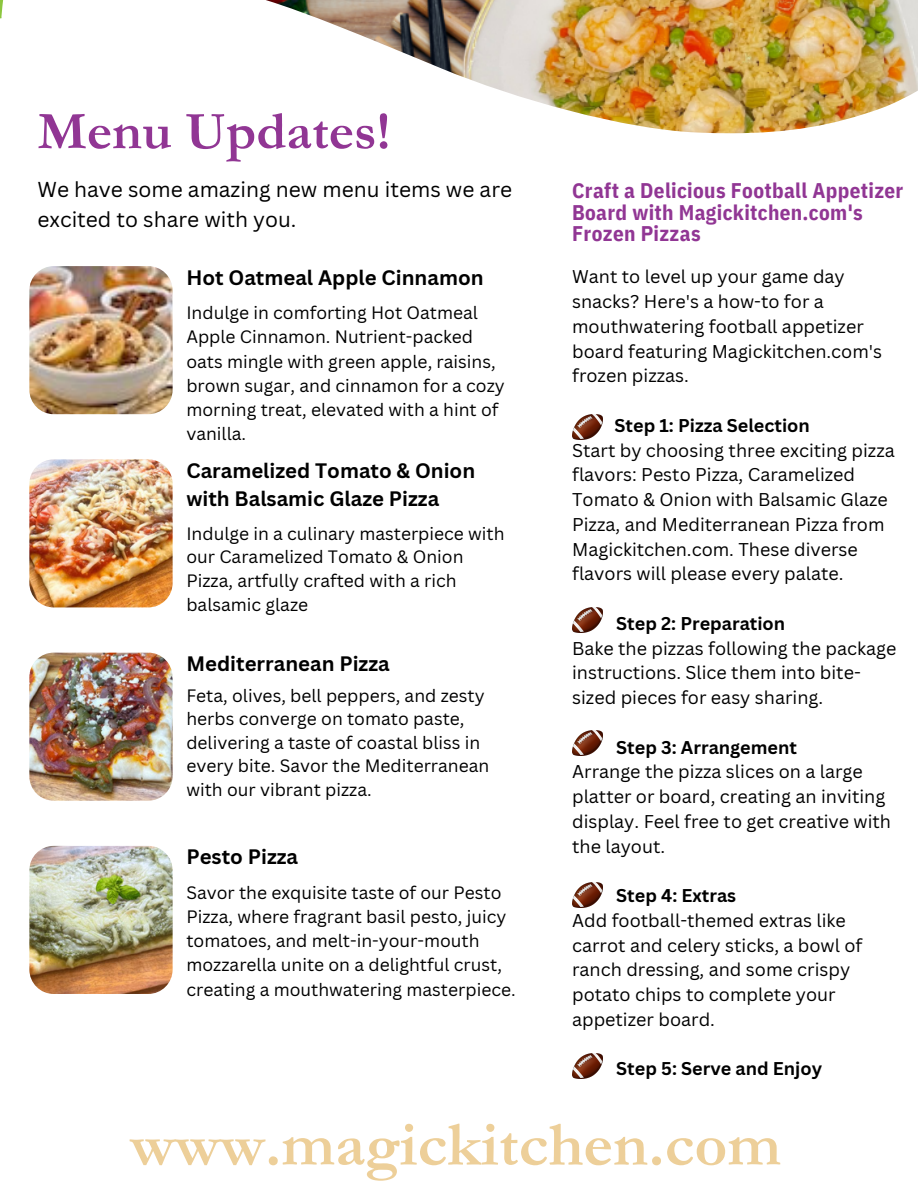
<style>
.page{position:relative;width:918px;height:1188px;background:#fff}
.page>*{position:absolute;margin:0;border:0;box-sizing:border-box;transform-origin:0 0}
.t1{font:700 63.45px "Garamond";color:#edcf99}
.t2{font:700 54px "Garamond";color:#913694}
.t3{font:700 21.15px/21.9px "IBM Plex Sans Cond";letter-spacing:.015em;color:#913694}
.t4{font:21px "Canva Sans";color:#000}
.t5{font:700 20.4px/28.3px "Canva Sans";color:#000}
.t6{font:18px/24.8px "Canva Sans";color:#000}
.t7{font:700 18px "Canva Sans";color:#000}
.t8{font:17.4px/24px "Canva Sans";color:#000}
</style>
<div class="page">
<img style="left:266px;top:0;width:652px;height:133px">
<svg style="left:0;top:0;width:3px;height:18px"></svg>
<img style="left:29px;top:266px;width:144px;height:148px;border-radius:24px">
<img style="left:29px;top:459px;width:144px;height:148px;border-radius:24px">
<img style="left:29px;top:846px;width:144px;height:148px;border-radius:24px">
<img style="left:29px;top:653px;width:144px;height:148px;border-radius:24px">
<img style="left:572px;top:414px;width:31px;height:25px">
<img style="left:572px;top:608px;width:31px;height:24px">
<img style="left:572px;top:731px;width:31px;height:24px">
<img style="left:572px;top:883px;width:31px;height:24px">
<img style="left:572px;top:1054px;width:31px;height:24px">
<p class="t2" style="left:37px;top:102px;width:355px">Menu Updates!</p>
<p class="t4" style="left:37px;top:175px;width:476px">We have some amazing new menu items we are</p>
<p class="t4" style="left:37px;top:204px;width:261px">excited to share with you.</p>
<p class="t5" style="left:186px;top:263px;width:299px">Hot Oatmeal Apple Cinnamon</p>
<p class="t8" style="left:186px;top:301px;width:320px">Indulge in comforting Hot Oatmeal<br>Apple Cinnamon. Nutrient-packed oats mingle with green apple, raisins, brown sugar, and cinnamon for a cozy morning treat, elevated with a hint of vanilla.</p>
<p class="t5" style="left:186px;top:456px;width:290px">Caramelized Tomato &amp; Onion with Balsamic Glaze Pizza</p>
<p class="t8" style="left:186px;top:521px;width:320px">Indulge in a culinary masterpiece with our Caramelized Tomato &amp; Onion<br>Pizza, artfully crafted with a rich balsamic glaze</p>
<p class="t5" style="left:186px;top:649px;width:205px">Mediterranean Pizza</p>
<p class="t8" style="left:186px;top:683px;width:304px">Feta, olives, bell peppers, and zesty herbs converge on tomato paste, delivering a taste of coastal bliss in every bite. Savor the Mediterranean with our vibrant pizza.</p>
<p class="t5" style="left:186px;top:842px;width:113px">Pesto Pizza</p>
<p class="t8" style="left:186px;top:881px;width:331px">Savor the exquisite taste of our Pesto Pizza, where fragrant basil pesto, juicy tomatoes, and melt-in-your-mouth mozzarella unite on a delightful crust, creating a mouthwatering masterpiece.</p>
<p class="t3" style="left:572px;top:179px;width:333px">Craft a Delicious Football Appetizer<br>Board with Magickitchen.com's<br>Frozen Pizzas</p>
<p class="t6" style="left:572px;top:264px;width:312px">Want to level up your game day snacks? Here's a how-to for a mouthwatering football appetizer board featuring Magickitchen.com's frozen pizzas.</p>
<p class="t7" style="left:615px;top:413px;width:197px">Step 1: Pizza Selection</p>
<p class="t6" style="left:572px;top:437px;width:324px">Start by choosing three exciting pizza flavors: Pesto Pizza, Caramelized Tomato &amp; Onion with Balsamic Glaze Pizza, and Mediterranean Pizza from Magickitchen.com. These diverse flavors will please every palate.</p>
<p class="t7" style="left:616px;top:611px;width:170px">Step 2: Preparation</p>
<p class="t6" style="left:572px;top:635px;width:326px">Bake the pizzas following the package instructions. Slice them into bite&shy;sized pieces for easy sharing.</p>
<p class="t7" style="left:616px;top:734px;width:182px">Step 3: Arrangement</p>
<p class="t6" style="left:572px;top:759px;width:320px">Arrange the pizza slices on a large platter or board, creating an inviting display. Feel free to get creative with the layout.</p>
<p class="t7" style="left:616px;top:883px;width:121px">Step 4: Extras</p>
<p class="t6" style="left:572px;top:907px;width:292px">Add football-themed extras like carrot and celery sticks, a bowl of ranch dressing, and some crispy potato chips to complete your appetizer board.</p>
<p class="t7" style="left:616px;top:1056px;width:207px">Step 5: Serve and Enjoy</p>
<p class="t1" style="left:130px;top:1110px;width:652px">www.magickitchen.com</p>
</div>
